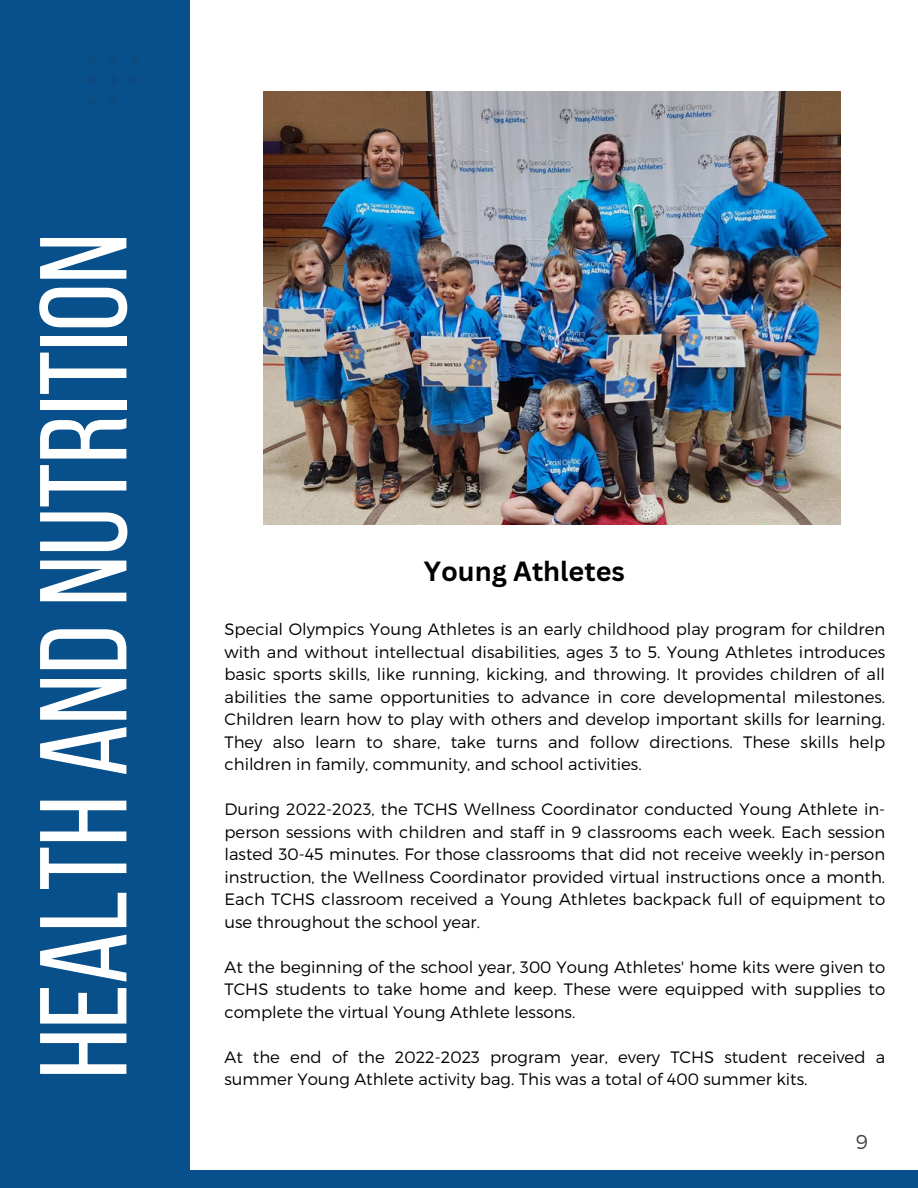
<style>
.page{position:relative;width:918px;height:1188px;background:#fff}
.page>*{position:absolute;margin:0;border:0;box-sizing:border-box;transform-origin:0 0}
.t1{font:123.3px "Bebas Neue";color:#fff}
.t2{font:700 27px "Canva Sans";color:#000}
.t3{font:300 20.1px "Montserrat";color:#444440}
.t4{font:300 16.5px/22.5px "Montserrat";color:#000;text-align:justify}
</style>
<div class="page">
<div style="left:0;top:0;width:190px;height:1188px;background:#07508b"></div>
<svg style="left:88px;top:56px;width:49px;height:49px"></svg>
<svg style="left:790px;top:91px;width:50px;height:1px"></svg>
<div style="left:11px;top:1170px;width:907px;height:18px;background:#07508b"></div>
<img style="left:263px;top:92px;width:577px;height:433px">
<p class="t1" style="left:34px;top:1079px;width:847px;rotate:-90deg">HealthAndNutrition</p>
<p class="t2" style="left:424px;top:552px;width:203px">Young Athletes</p>
<p class="t4" style="left:225px;top:617px;width:662px">Special Olympics Young Athletes is an early childhood play program for children with and without intellectual disabilities, ages 3 to 5. Young Athletes introduces basic sports skills, like running, kicking, and throwing. It provides children of all abilities the same opportunities to advance in core developmental milestones.<br>Children learn how to play with others and develop important skills for learning.<br>They also learn to share, take turns and follow directions. These skills help children in family, community, and school activities.</p>
<p class="t4" style="left:225px;top:797px;width:662px">During 2022-2023, the TCHS Wellness Coordinator conducted Young Athlete in&shy;person sessions with children and staff in 9 classrooms each week. Each session lasted 30-45 minutes. For those classrooms that did not receive weekly in-person instruction, the Wellness Coordinator provided virtual instructions once a month.<br>Each TCHS classroom received a Young Athletes backpack full of equipment to use throughout the school year.</p>
<p class="t4" style="left:225px;top:955px;width:662px">At the beginning of the school year, 300 Young Athletes' home kits were given to TCHS students to take home and keep. These were equipped with supplies to complete the virtual Young Athlete lessons.</p>
<p class="t4" style="left:225px;top:1045px;width:662px">At the end of the 2022-2023 program year, every TCHS student received a summer Young Athlete activity bag. This was a total of 400 summer kits.</p>
<p class="t3" style="left:856px;top:1129px;width:14px">9</p>
</div>
